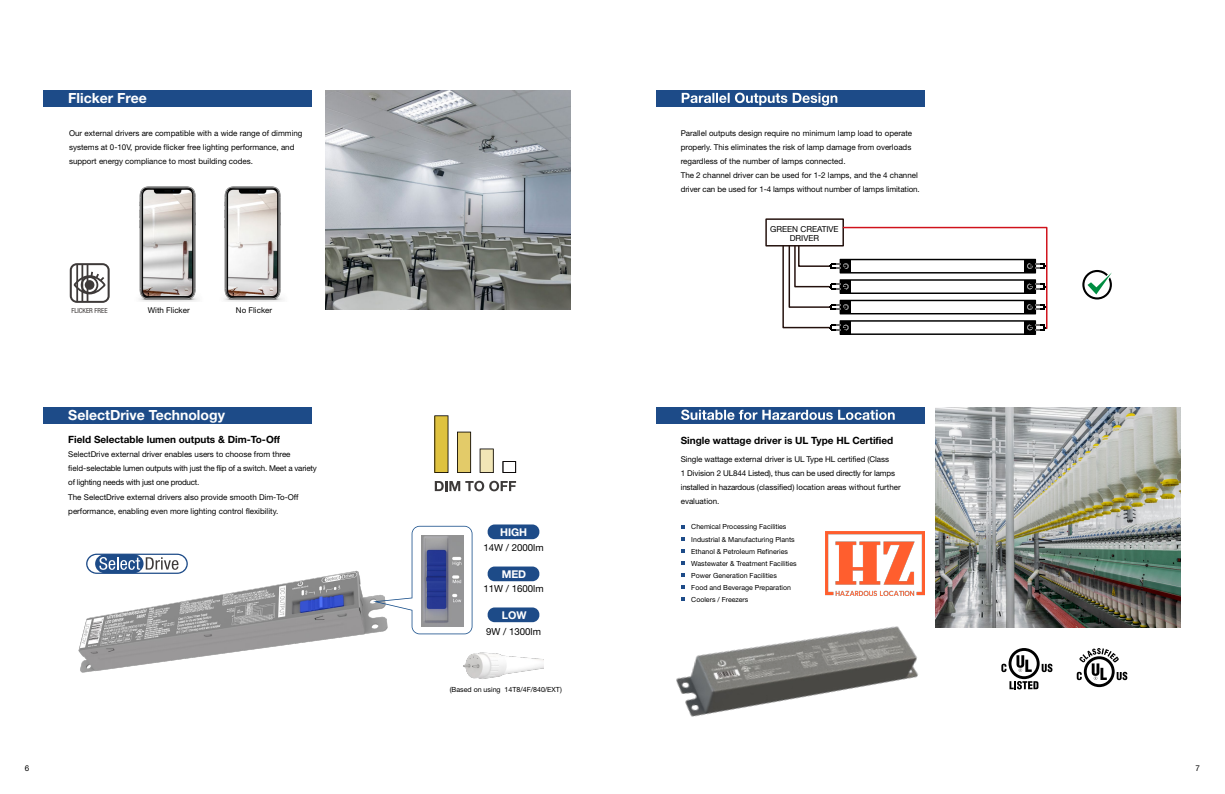
<style>
.page{position:relative;width:1225px;height:794px;background:#fff}
.page>*{position:absolute;margin:0;border:0;box-sizing:border-box;transform-origin:0 0}
.t1{font:700 14px "Helvetica Neue LT Pro";color:#fff}
.t2{font:700 10.7px "Helvetica Neue LT Pro";color:#fff}
.t3{font:700 10px "Helvetica Neue LT Pro";color:#000}
.t4{font:9.7px "Helvetica Neue LT Pro";color:#000}
.t5{font:8.3px/9px "Helvetica Neue LT Pro";color:#000;text-align:center}
.t6{font:8px/14px "Helvetica Neue LT Pro";color:#000}
.t7{font:8px/14px "Helvetica Neue LT Pro";letter-spacing:-.025em;color:#000}
.t8{font:8px "Helvetica Neue";color:#000}
.t9{font:7.1px "Helvetica Neue LT Pro";color:#000}
.t10{font:7px/12px "Helvetica Neue LT Pro";color:#000}
.t11{font:condensed 6.9px "Helvetica Neue LT Pro";color:#3e3a39}
</style>
<div class="page">
<svg style="left:1076px;top:648px;width:51px;height:39px"></svg>
<svg style="left:1001px;top:648px;width:51px;height:41px"></svg>
<img style="left:676px;top:626px;width:242px;height:91px">
<svg style="left:681px;top:525px;width:3px;height:4px"></svg>
<svg style="left:681px;top:561px;width:3px;height:4px"></svg>
<svg style="left:681px;top:537px;width:3px;height:4px"></svg>
<svg style="left:681px;top:573px;width:3px;height:4px"></svg>
<svg style="left:681px;top:549px;width:3px;height:4px"></svg>
<svg style="left:681px;top:585px;width:3px;height:4px"></svg>
<svg style="left:681px;top:597px;width:3px;height:4px"></svg>
<img style="left:326px;top:90px;width:244px;height:220px">
<img style="left:935px;top:407px;width:245px;height:220px">
<img style="left:139px;top:186px;width:57px;height:115px">
<img style="left:196px;top:186px;width:87px;height:115px">
<svg style="left:70px;top:263px;width:40px;height:40px"></svg>
<div style="left:765px;top:218px;width:79px;height:28px;border:1px solid #23100c"></div>
<svg style="left:781px;top:226px;width:267px;height:109px"></svg>
<div style="left:1082px;top:270px;width:30px;height:29px;border:2px solid #000;border-radius:50%"></div>
<svg style="left:1083px;top:270px;width:29px;height:28px"></svg>
<div style="left:487px;top:524px;width:52px;height:15px;background:#1d4b88;border-radius:7px"></div>
<div style="left:487px;top:566px;width:52px;height:15px;background:#1d4b88;border-radius:7px"></div>
<div style="left:487px;top:607px;width:52px;height:15px;background:#1d4b88;border-radius:7px"></div>
<img style="left:78px;top:570px;width:295px;height:103px">
<svg style="left:86px;top:553px;width:102px;height:21px"></svg>
<svg style="left:373px;top:526px;width:99px;height:108px"></svg>
<img style="left:463px;top:652px;width:80px;height:27px">
<div style="left:43px;top:90px;width:269px;height:17px;background:#1d4b88"></div>
<div style="left:43px;top:407px;width:269px;height:17px;background:#1d4b88"></div>
<div style="left:656px;top:90px;width:268px;height:17px;background:#1d4b88"></div>
<div style="left:656px;top:407px;width:268px;height:17px;background:#1d4b88"></div>
<svg style="left:435px;top:481px;width:81px;height:10px"></svg>
<svg style="left:434px;top:415px;width:14px;height:58px"></svg>
<svg style="left:457px;top:431px;width:14px;height:42px"></svg>
<svg style="left:479px;top:448px;width:15px;height:25px"></svg>
<svg style="left:502px;top:461px;width:14px;height:12px"></svg>
<img style="left:825px;top:531px;width:99px;height:64px">
<h1 class="t1" style="left:68px;top:89px;width:80px">Flicker Free</h1>
<h1 class="t1" style="left:681px;top:89px;width:159px">Parallel Outputs Design</h1>
<p class="t6" style="left:69px;top:126px;width:235px">Our external drivers are compatible with a wide range of dimming systems at 0-10V, provide flicker free lighting performance, and support energy compliance to most building codes.</p>
<p class="t6" style="left:681px;top:126px;width:241px">Parallel outputs design require no minimum lamp load to operate properly. This eliminates the risk of lamp damage from overloads regardless of the number of lamps connected.<br>The 2 channel driver can be used for 1-2 lamps, and the 4 channel driver can be used for 1-4 lamps without number of lamps limitation.</p>
<p class="t11" style="left:71px;top:306px;width:38px">FLICKER FREE</p>
<p class="t6" style="left:148px;top:303px;width:43px">With Flicker</p>
<p class="t6" style="left:236px;top:303px;width:38px">No Flicker</p>
<p class="t5" style="left:770px;top:224px;width:70px">GREEN CREATIVE<br>DRIVER</p>
<h1 class="t1" style="left:68px;top:406px;width:158px">SelectDrive Technology</h1>
<h1 class="t1" style="left:681px;top:406px;width:216px">Suitable for Hazardous Location</h1>
<p class="t3" style="left:68px;top:433px;width:213px">Field Selectable lumen outputs &amp; Dim-To-Off</p>
<p class="t3" style="left:680px;top:434px;width:214px">Single wattage driver is UL Type HL Certified</p>
<p class="t7" style="left:68px;top:447px;width:250px">SelectDrive external driver enables users to choose from three field-selectable lumen outputs with just the flip of a switch. Meet a variety of lighting needs with just one product.</p>
<p class="t6" style="left:68px;top:489px;width:232px">The SelectDrive external drivers also provide smooth Dim-To-Off performance, enabling even more lighting control flexibility.</p>
<h2 class="t2" style="left:500px;top:525px;width:29px">HIGH</h2>
<h2 class="t2" style="left:502px;top:567px;width:26px">MED</h2>
<h2 class="t2" style="left:502px;top:608px;width:26px">LOW</h2>
<p class="t4" style="left:486px;top:625px;width:56px">9W / 1300lm</p>
<p class="t4" style="left:483px;top:541px;width:62px">14W / 2000lm</p>
<p class="t4" style="left:483px;top:583px;width:62px">11W / 1600lm</p>
<p class="t9" style="left:450px;top:685px;width:114px">(Based on using 14T8/4F/840/EXT)</p>
<p class="t6" style="left:680px;top:452px;width:222px">Single wattage external driver is UL Type HL certified (Class<br>1 Division 2 UL844 Listed), thus can be used directly for lamps installed in hazardous (classified) location areas without further evaluation.</p>
<p class="t10" style="left:691px;top:521px;width:107px">Chemical Processing Facilities<br>Industrial &amp; Manufacturing Plants<br>Ethanol &amp; Petroleum Refineries<br>Wastewater &amp; Treatment Facilities<br>Power Generation Facilities<br>Food and Beverage Preparation<br>Coolers / Freezers</p>
<p class="t8" style="left:25px;top:763px;width:6px">6</p>
<p class="t8" style="left:1195px;top:763px;width:6px">7</p>
</div>
